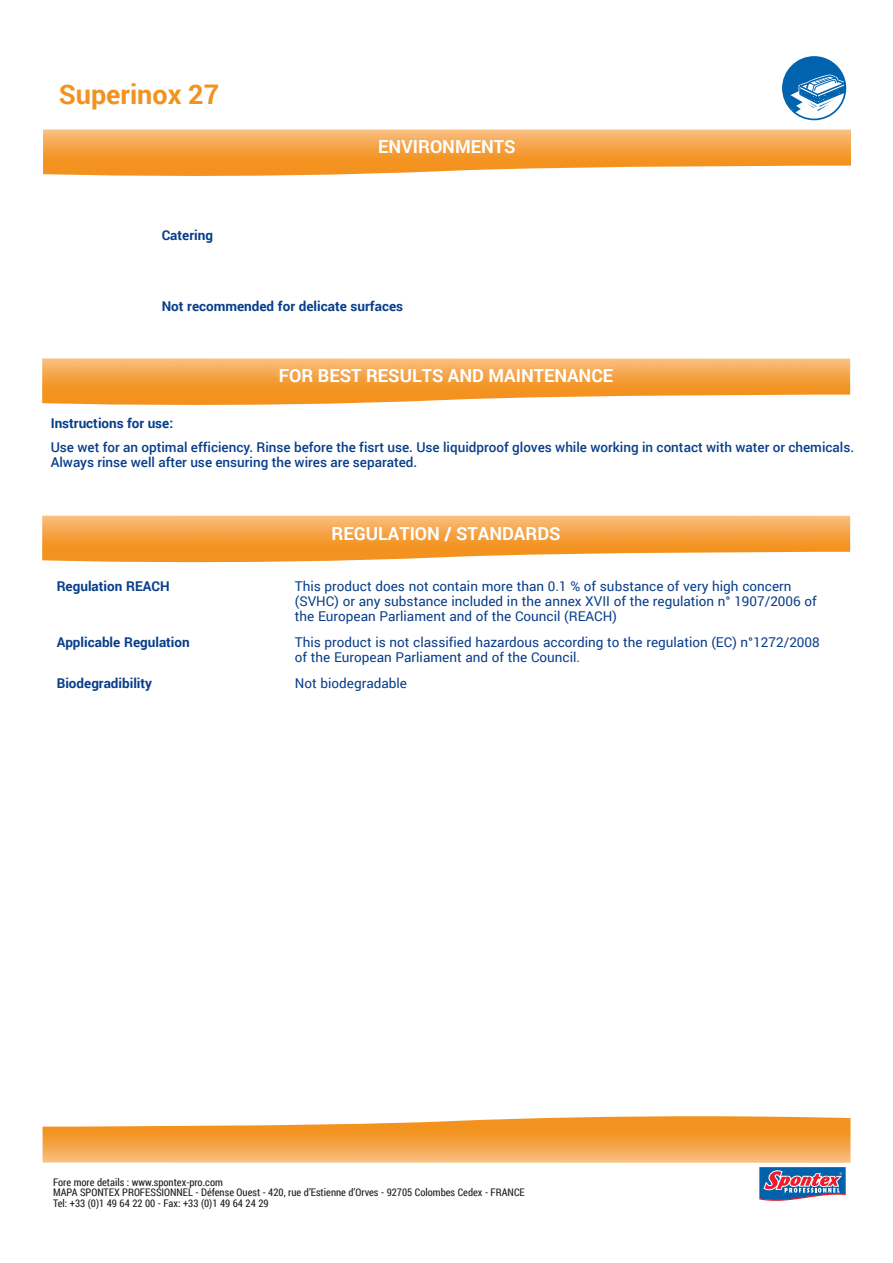
<style>
.page{position:relative;width:893px;height:1263px;background:#fff}
.page>*{position:absolute;margin:0;border:0;box-sizing:border-box;transform-origin:0 0}
.scouring{font:700 27px "Roboto";color:#f2921f}
.floors{font:700 18px "Roboto";color:#fff}
.secteur_titre{font:13.5px/15px "Roboto";color:#083e89}
.specific_features_te{font:500 13.5px/15px "Roboto";color:#083e89}
.secteur_titre-2{font:700 13.5px "Roboto";color:#083e89}
.specific_features_te-2{font:700 13.5px "Roboto";color:#083e89}
.HTML_ADRESSES_BODY{font:10.5px/10.5px "Roboto Condensed";color:#231f20}
</style>
<div class="page">
<svg style="left:759px;top:1167px;width:87px;height:34px;background:#757ba5"></svg>
<img style="left:43px;top:1116px;width:807px;height:47px">
<img style="left:43px;top:129px;width:808px;height:47px">
<svg style="left:782px;top:56px;width:65px;height:64px"></svg>
<img style="left:42px;top:358px;width:808px;height:47px">
<img style="left:42px;top:516px;width:808px;height:46px">
<p class="scouring" style="left:59px;top:75px;width:162px">Superinox 27</p>
<p class="secteur_titre-2" style="left:162px;top:226px;width:53px">Catering</p>
<p class="floors" style="left:378px;top:134px;width:139px">ENVIRONMENTS</p>
<p class="secteur_titre-2" style="left:162px;top:297px;width:243px">Not recommended for delicate surfaces</p>
<p class="floors" style="left:279px;top:363px;width:336px">FOR BEST RESULTS AND MAINTENANCE</p>
<p class="specific_features_te-2" style="left:51px;top:414px;width:124px">Instructions for use:</p>
<p class="specific_features_te" style="left:51px;top:439px;width:805px">Use wet for an optimal efficiency. Rinse before the fisrt use. Use liquidproof gloves while working in contact with water or chemicals.<br>Always rinse well after use ensuring the wires are separated.</p>
<p class="floors" style="left:332px;top:521px;width:231px">REGULATION / STANDARDS</p>
<p class="secteur_titre-2" style="left:57px;top:576px;width:114px">Regulation REACH</p>
<p class="secteur_titre" style="left:295px;top:578px;width:523px">This product does not contain more than 0.1 % of substance of very high concern (SVHC) or any substance included in the annex XVII of the regulation n° 1907/2006 of the European Parliament and of the Council (REACH)</p>
<p class="secteur_titre-2" style="left:57px;top:633px;width:135px">Applicable Regulation</p>
<p class="secteur_titre" style="left:295px;top:634px;width:526px">This product is not classified hazardous according to the regulation (EC) n°1272/2008 of the European Parliament and of the Council.</p>
<p class="secteur_titre-2" style="left:57px;top:674px;width:97px">Biodegradibility</p>
<p class="secteur_titre" style="left:295px;top:675px;width:114px">Not biodegradable</p>
<p class="HTML_ADRESSES_BODY" style="left:53px;top:1176px;width:473px">Fore more details : www.spontex-pro.com<br>MAPA SPONTEX PROFESSIONNEL - Défense Ouest - 420, rue d’Estienne d’Orves - 92705 Colombes Cedex - FRANCE</p>
<p class="HTML_ADRESSES_BODY" style="left:53px;top:1197px;width:217px">Tel: +33 (0)1 49 64 22 00 - Fax: +33 (0)1 49 64 24 29</p>
</div>
